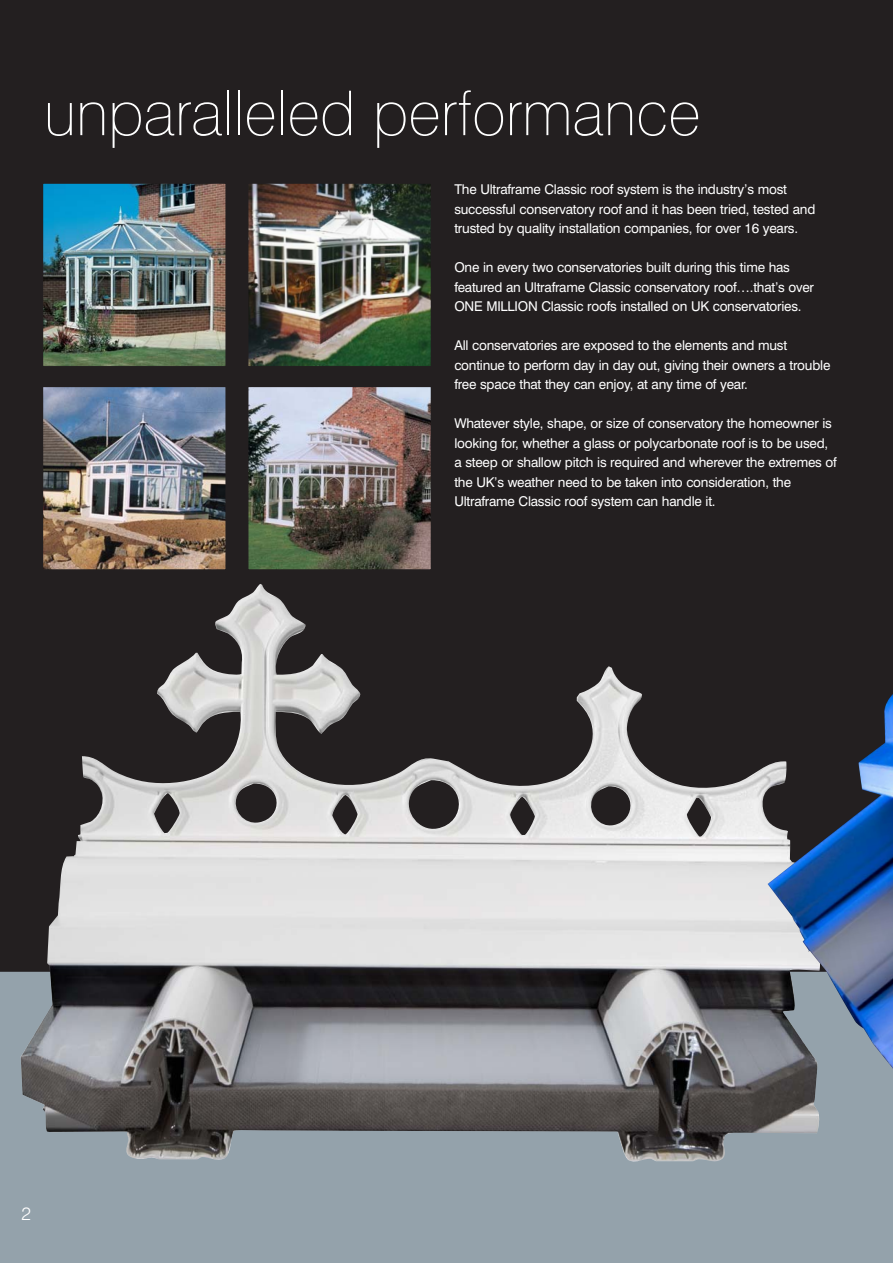
<style>
.page{position:relative;width:893px;height:1263px;background:#fff}
.page>*{position:absolute;margin:0;border:0;box-sizing:border-box;transform-origin:0 0}
.t1{font:100 61.95px "Swiss 721 BT";color:#fff}
.t2{font:300 18px "Swiss 721 BT";color:#fff}
.t3{font:13.5px/19.5px "Swiss 721 BT";letter-spacing:-.015em;color:#fff}
</style>
<div class="page">
<div style="left:0;top:0;width:892px;height:1263px;background:#231f20"></div>
<div style="left:0;top:970px;width:892px;height:293px;background:#94a2ab"></div>
<img style="left:249px;top:185px;width:180px;height:180px">
<div style="left:247px;top:183px;width:184px;height:184px;border:1px solid #231f20"></div>
<img style="left:44px;top:185px;width:180px;height:180px">
<div style="left:42px;top:183px;width:184px;height:184px;border:1px solid #231f20"></div>
<img style="left:43px;top:387px;width:388px;height:183px">
<div style="left:0;top:967px;width:892px;height:5px;background:#231f20"></div>
<img style="left:21px;top:584px;width:799px;height:578px">
<img style="left:767px;top:671px;width:125px;height:408px">
<h1 class="t1" style="left:44px;top:90px;width:658px">unparalleled performance</h1>
<p class="t3" style="left:454px;top:180px;width:362px">The Ultraframe Classic roof system is the industry’s most successful conservatory roof and it has been tried, tested and trusted by quality installation companies, for over 16 years.</p>
<p class="t3" style="left:454px;top:258px;width:361px">One in every two conservatories built during this time has featured an Ultraframe Classic conservatory roof….that’s over<br>ONE MILLION Classic roofs installed on UK conservatories.</p>
<p class="t3" style="left:454px;top:336px;width:377px">All conservatories are exposed to the elements and must continue to perform day in day out, giving their owners a trouble free space that they can enjoy, at any time of year.</p>
<p class="t3" style="left:454px;top:414px;width:384px">Whatever style, shape, or size of conservatory the homeowner is looking for, whether a glass or polycarbonate roof is to be used, a steep or shallow pitch is required and wherever the extremes of the UK’s weather need to be taken into consideration, the Ultraframe Classic roof system can handle it.</p>
<h2 class="t2" style="left:21px;top:1205px;width:11px">2</h2>
</div>
